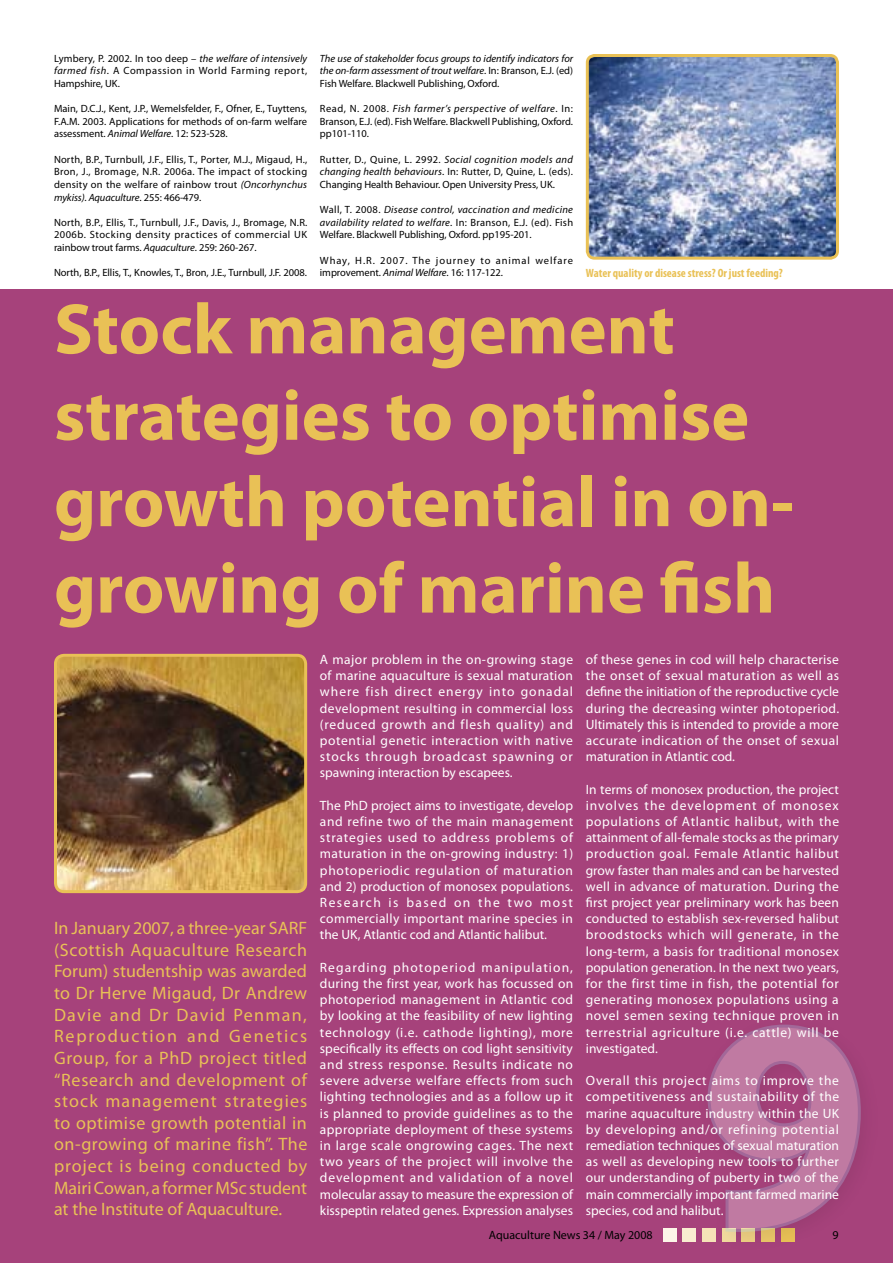
<style>
.page{position:relative;width:893px;height:1263px;background:#fff}
.page>*{position:absolute;margin:0;border:0;box-sizing:border-box;transform-origin:0 0}
.t1{font:700 300px "Myriad Pro";color:#fff}
.t2{font:700 72px/86.4px "Myriad Pro";color:#e9c156}
.t3{font:18px/21.6px "Myriad Pro";color:#e9c156;text-align:justify}
.t4{font:13.5px/16.2px "Myriad Pro";color:#fff;text-align:justify}
.t5{font:700 condensed 12px "Myriad Pro";color:#e9c156}
.t6{font:12px "Myriad Pro";color:#000}
.t7{font:10.5px/12.6px "Myriad Pro";letter-spacing:-.005em;color:#000;text-align:justify}
.t8{font:italic 10.5px/12.6px "Myriad Pro";letter-spacing:-.005em;color:#000;text-align:justify}
.t9{font:10.5px/12.6px "Myriad Pro";letter-spacing:.085em;color:#000}
.s1{font-style:italic}
.s2{font-style:normal}
</style>
<div class="page">
<div style="left:0;top:289px;width:893px;height:974px;background:#a6427b"></div>
<div style="left:683px;top:1229px;width:13px;height:13px;background:#f9edd0"></div>
<div style="left:663px;top:1229px;width:13px;height:13px;background:#fcf6e8"></div>
<div style="left:692px;top:1009px;width:201px;height:254px;background:#a6427b"></div>
<svg style="left:704px;top:1024px;width:157px;height:210px"></svg>
<img style="left:58px;top:657px;width:248px;height:235px">
<div style="left:54px;top:654px;width:253px;height:239px;border:3px solid #e9c156;border-radius:9px"></div>
<img style="left:590px;top:58px;width:245px;height:198px">
<div style="left:586px;top:54px;width:253px;height:206px;border:3px solid #e9c156;border-radius:7px"></div>
<p class="t7" style="left:54px;top:52px;width:255px">Lymbery, P. 2002. In too deep – <span class="s1">the welfare of intensively farmed fish</span>. A Compassion in World Farming report, Hampshire, UK.</p>
<p class="t7" style="left:54px;top:102px;width:255px">Main, D.C.J., Kent, J.P., Wemelsfelder, F., Ofner, E., Tuyttens, F.A.M. 2003. Applications for methods of on-farm welfare assessment. <span class="s1">Animal Welfare</span>. 12: 523-528.</p>
<p class="t7" style="left:54px;top:153px;width:255px">North, B.P., Turnbull, J.F., Ellis, T., Porter, M.J., Migaud, H., Bron, J., Bromage, N.R. 2006a. The impact of stocking density on the welfare of rainbow trout <span class="s1">(Oncorhynchus mykiss). Aquaculture</span>. 255: 466-479.</p>
<p class="t7" style="left:54px;top:216px;width:255px">North, B.P., Ellis, T., Turnbull, J.F., Davis, J., Bromage, N.R.<br>2006b. Stocking density practices of commercial UK rainbow trout farms. <span class="s1">Aquaculture</span>. 259: 260-267.</p>
<p class="t7" style="left:54px;top:266px;width:255px">North, B.P., Ellis, T., Knowles, T., Bron, J.E., Turnbull, J.F. 2008.</p>
<p class="t8" style="left:320px;top:52px;width:255px">The use of stakeholder focus groups to identify indicators for the on-farm assessment of trout welfare<span class="s2">. In: Branson, E.J. (ed)<br>Fish Welfare. Blackwell Publishing, Oxford.</span></p>
<p class="t7" style="left:320px;top:102px;width:255px">Read, N. 2008. <span class="s1">Fish farmer’s perspective of welfare</span>. In:<br>Branson, E.J. (ed). Fish Welfare. Blackwell Publishing, Oxford. pp101-110.</p>
<p class="t7" style="left:320px;top:153px;width:255px">Rutter, D., Quine, L. 2992. <span class="s1">Social cognition models and changing health behaviours</span>. In: Rutter, D, Quine, L. (eds).<br>Changing Health Behaviour. Open University Press, UK.</p>
<p class="t7" style="left:320px;top:203px;width:255px">Wall, T. 2008. <span class="s1">Disease control, vaccination and medicine availability related to welfare</span>. In: Branson, E.J. (ed). Fish Welfare. Blackwell Publishing, Oxford. pp195-201.</p>
<p class="t9" style="left:320px;top:253px;width:255px">Whay, H.R. 2007. The journey to animal welfare improvement. <span class="s1">Animal Welfare</span>. 16: 117-122.</p>
<p class="t5" style="left:586px;top:265px;width:199px">Water quality or disease stress? Or just feeding?</p>
<h2 class="t2" style="left:54px;top:284px;width:742px">Stock management strategies to optimise growth potential in on&shy;growing of marine fish</h2>
<p class="t3" style="left:54px;top:917px;width:255px">In January 2007, a three-year SARF (Scottish Aquaculture Research Forum) studentship was awarded to Dr Herve Migaud, Dr Andrew Davie and Dr David Penman, Reproduction and Genetics Group, for a PhD project titled “Research and development of stock management strategies to optimise growth potential in on-growing of marine fish”. The project is being conducted by Mairi Cowan, a former MSc student at the Institute of Aquaculture.</p>
<p class="t4" style="left:586px;top:651px;width:255px">of these genes in cod will help characterise the onset of sexual maturation as well as define the initiation of the reproductive cycle during the decreasing winter photoperiod.<br>Ultimately this is intended to provide a more accurate indication of the onset of sexual maturation in Atlantic cod.</p>
<p class="t4" style="left:586px;top:781px;width:255px">In terms of monosex production, the project involves the development of monosex populations of Atlantic halibut, with the attainment of all-female stocks as the primary production goal. Female Atlantic halibut grow faster than males and can be harvested well in advance of maturation. During the first project year preliminary work has been conducted to establish sex-reversed halibut broodstocks which will generate, in the long-term, a basis for traditional monosex population generation. In the next two years, for the first time in fish, the potential for generating monosex populations using a novel semen sexing technique proven in terrestrial agriculture (i.e. cattle) will be investigated.</p>
<p class="t4" style="left:586px;top:1072px;width:255px">Overall this project aims to improve the competitiveness and sustainability of the marine aquaculture industry within the UK by developing and/or refining potential remediation techniques of sexual maturation as well as developing new tools to further our understanding of puberty in two of the main commercially important farmed marine species, cod and halibut.</p>
<p class="t4" style="left:320px;top:651px;width:255px">A major problem in the on-growing stage of marine aquaculture is sexual maturation where fish direct energy into gonadal development resulting in commercial loss (reduced growth and flesh quality) and potential genetic interaction with native stocks through broadcast spawning or spawning interaction by escapees.</p>
<p class="t4" style="left:320px;top:797px;width:255px">The PhD project aims to investigate, develop and refine two of the main management strategies used to address problems of maturation in the on-growing industry: 1) photoperiodic regulation of maturation and 2) production of monosex populations.<br>Research is based on the two most commercially important marine species in the UK, Atlantic cod and Atlantic halibut.</p>
<p class="t4" style="left:320px;top:959px;width:255px">Regarding photoperiod manipulation, during the first year, work has focussed on photoperiod management in Atlantic cod by looking at the feasibility of new lighting technology (i.e. cathode lighting), more specifically its effects on cod light sensitivity and stress response. Results indicate no severe adverse welfare effects from such lighting technologies and as a follow up it is planned to provide guidelines as to the appropriate deployment of these systems in large scale ongrowing cages. The next two years of the project will involve the development and validation of a novel molecular assay to measure the expression of kisspeptin related genes. Expression analyses</p>
<h1 class="t1" style="left:701px;top:929px;width:168px">9</h1>
<p class="t6" style="left:832px;top:1228px;width:8px">9</p>
<p class="t6" style="left:489px;top:1228px;width:165px">Aquaculture News 34 / May 2008</p>
</div>
